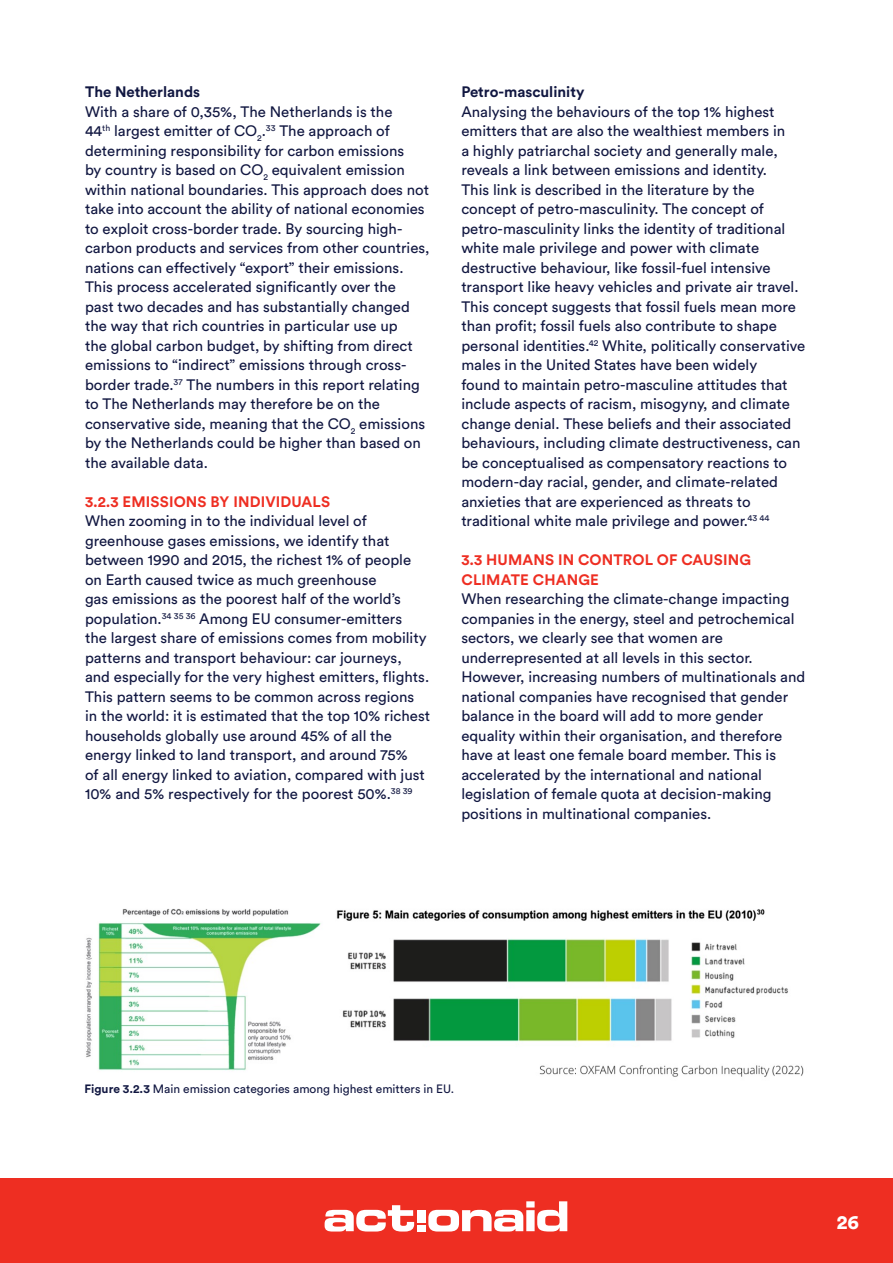
<style>
.page{position:relative;width:893px;height:1263px;background:#fff}
.page>*{position:absolute;margin:0;border:0;box-sizing:border-box;transform-origin:0 0}
.t1{font:900 19.5px "Circular Std";color:#fff}
.t2{font:15px/19.5px "Circular Std";color:#111741}
.t3{font:700 15px/19.5px "Circular Std";letter-spacing:.01em;color:#ee2e22}
.t4{font:700 15px "Circular Std";color:#111741}
.t5{font:12px "Circular Std";color:#111741}
.s1{font-weight:700}
</style>
<div class="page">
<div style="left:0;top:1178px;width:893px;height:85px;background:#ee2e22"></div>
<svg style="left:325px;top:1205px;width:89px;height:26px"></svg>
<svg style="left:428px;top:1201px;width:139px;height:30px"></svg>
<div style="left:417px;top:1210px;width:8px;height:12px;background:#fff"></div>
<div style="left:417px;top:1225px;width:8px;height:6px;background:#fff"></div>
<img style="left:86px;top:909px;width:718px;height:168px">
<p class="t4" style="left:85px;top:82px;width:117px">The Netherlands</p>
<p class="t2" style="left:85px;top:101px;width:346px">With a share of 0,35%, The Netherlands is the<br>44<sup>th</sup> largest emitter of CO<sub>2</sub>.<sup>33</sup> The approach of determining responsibility for carbon emissions<br>by country is based on CO<sub>2</sub> equivalent emission within national boundaries. This approach does not take into account the ability of national economies to exploit cross-border trade. By sourcing high&shy;carbon products and services from other countries, nations can effectively “export” their emissions.<br>This process accelerated significantly over the<br>past two decades and has substantially changed the way that rich countries in particular use up<br>the global carbon budget, by shifting from direct emissions to “indirect” emissions through cross&shy;border trade.<sup>37</sup> The numbers in this report relating to The Netherlands may therefore be on the conservative side, meaning that the CO<sub>2</sub> emissions by the Netherlands could be higher than based on the available data.</p>
<p class="t3" style="left:85px;top:491px;width:247px">3.2.3 EMISSIONS BY INDIVIDUALS</p>
<p class="t2" style="left:85px;top:511px;width:347px">When zooming in to the individual level of greenhouse gases emissions, we identify that between 1990 and 2015, the richest 1% of people on Earth caused twice as much greenhouse<br>gas emissions as the poorest half of the world’s population.<sup>34</sup> <sup>35</sup> <sup>36</sup> Among EU consumer-emitters<br>the largest share of emissions comes from mobility patterns and transport behaviour: car journeys, and especially for the very highest emitters, flights.<br>This pattern seems to be common across regions in the world: it is estimated that the top 10% richest households globally use around 45% of all the energy linked to land transport, and around 75%<br>of all energy linked to aviation, compared with just 10% and 5% respectively for the poorest 50%.<sup>38</sup> <sup>39</sup></p>
<p class="t4" style="left:461px;top:82px;width:125px">Petro-masculinity</p>
<p class="t2" style="left:461px;top:101px;width:345px">Analysing the behaviours of the top 1% highest emitters that are also the wealthiest members in<br>a highly patriarchal society and generally male, reveals a link between emissions and identity.<br>This link is described in the literature by the concept of petro-masculinity. The concept of petro-masculinity links the identity of traditional white male privilege and power with climate destructive behaviour, like fossil-fuel intensive transport like heavy vehicles and private air travel.<br>This concept suggests that fossil fuels mean more than profit; fossil fuels also contribute to shape personal identities.<sup>42</sup> White, politically conservative males in the United States have been widely<br>found to maintain petro-masculine attitudes that include aspects of racism, misogyny, and climate change denial. These beliefs and their associated behaviours, including climate destructiveness, can be conceptualised as compensatory reactions to modern-day racial, gender, and climate-related anxieties that are experienced as threats to traditional white male privilege and power.<sup>43</sup> <sup>44</sup></p>
<p class="t3" style="left:461px;top:550px;width:291px">3.3 HUMANS IN CONTROL OF CAUSING<br>CLIMATE CHANGE</p>
<p class="t2" style="left:461px;top:589px;width:345px">When researching the climate-change impacting companies in the energy, steel and petrochemical sectors, we clearly see that women are underrepresented at all levels in this sector.<br>However, increasing numbers of multinationals and national companies have recognised that gender balance in the board will add to more gender equality within their organisation, and therefore have at least one female board member. This is accelerated by the international and national legislation of female quota at decision-making positions in multinational companies.</p>
<p class="t5" style="left:85px;top:1081px;width:371px"><span class="s1">Figure 3.2.3</span> Main emission categories among highest emitters in EU.</p>
<h1 class="t1" style="left:837px;top:1209px;width:24px">26</h1>
</div>
